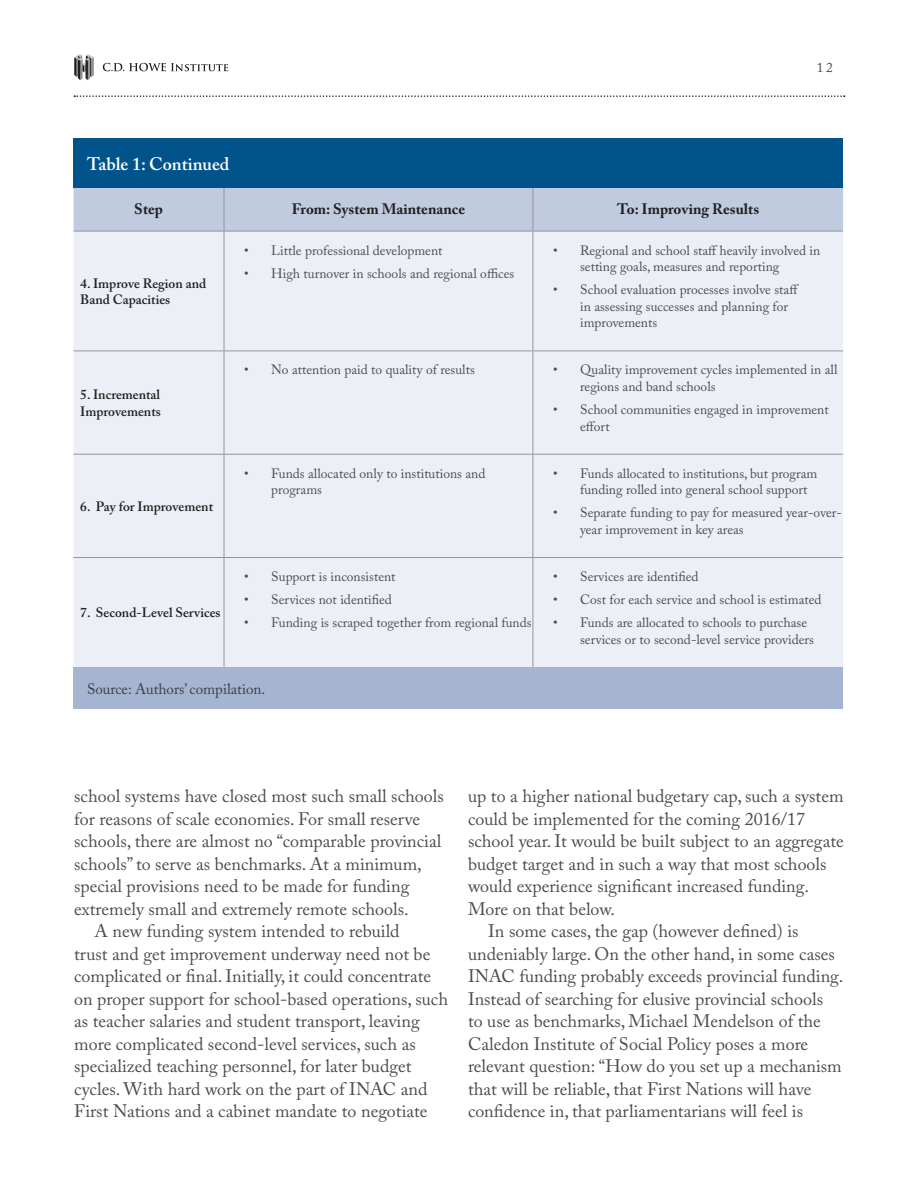
<style>
.page{position:relative;width:918px;height:1188px;background:#fff}
.page>*{position:absolute;margin:0;border:0;box-sizing:border-box;transform-origin:0 0}
.Body_Copy{font:18px/22.5px "Adobe Caslon Pro";color:#4b4c4d}
.Table_Header{font:600 18px "Adobe Caslon Pro";color:#fff}
.table_body_level_1{font:700 15px "Adobe Caslon Pro";color:#231f20}
.foot_note_2{font:15px "Adobe Caslon Pro";color:#3e3e3f}
.bullet{font:13.5px/16.5px "Adobe Caslon Pro";color:#4b4c4d}
.table_level2{font:600 13.5px/16.5px "Adobe Caslon Pro";color:#231f20}
</style>
<div class="page">
<svg style="left:74px;top:95px;width:771px;height:2px"></svg>
<svg style="left:74px;top:54px;width:20px;height:26px"></svg>
<svg style="left:103px;top:63px;width:125px;height:8px"></svg>
<div style="left:74px;top:188px;width:769px;height:43px;background:#c0cbdf"></div>
<div style="left:74px;top:232px;width:769px;height:435px;background:#ecf0f6"></div>
<hr style="left:74px;top:231px;width:150px;height:1px;background:#939598">
<hr style="left:224px;top:231px;width:309px;height:1px;background:#939598">
<hr style="left:533px;top:231px;width:310px;height:1px;background:#939598">
<hr style="left:74px;top:351px;width:150px;height:1px;background:#939598">
<hr style="left:224px;top:351px;width:309px;height:1px;background:#939598">
<hr style="left:533px;top:351px;width:310px;height:1px;background:#939598">
<hr style="left:74px;top:454px;width:150px;height:1px;background:#939598">
<hr style="left:224px;top:454px;width:309px;height:1px;background:#939598">
<hr style="left:533px;top:454px;width:310px;height:1px;background:#939598">
<hr style="left:74px;top:557px;width:150px;height:1px;background:#939598">
<hr style="left:224px;top:557px;width:309px;height:1px;background:#939598">
<hr style="left:533px;top:557px;width:310px;height:1px;background:#939598">
<hr style="left:224px;top:186px;width:1px;height:45px;background:#939598">
<hr style="left:533px;top:186px;width:1px;height:45px;background:#939598">
<hr style="left:224px;top:231px;width:1px;height:120px;background:#939598">
<hr style="left:533px;top:231px;width:1px;height:120px;background:#939598">
<hr style="left:224px;top:351px;width:1px;height:103px;background:#939598">
<hr style="left:533px;top:351px;width:1px;height:103px;background:#939598">
<hr style="left:224px;top:455px;width:1px;height:102px;background:#939598">
<hr style="left:533px;top:455px;width:1px;height:102px;background:#939598">
<hr style="left:224px;top:558px;width:1px;height:109px;background:#939598">
<hr style="left:533px;top:558px;width:1px;height:109px;background:#939598">
<div style="left:74px;top:138px;width:769px;height:50px;background:#01548b"></div>
<div style="left:74px;top:667px;width:769px;height:42px;background:#a4b4d1"></div>
<p class="Table_Header" style="left:87px;top:153px;width:144px">Table 1: Continued</p>
<p class="table_body_level_1" style="left:134px;top:200px;width:30px">Step</p>
<p class="table_body_level_1" style="left:292px;top:200px;width:175px">From: System Maintenance</p>
<p class="table_body_level_1" style="left:617px;top:200px;width:143px">To: Improving Results</p>
<p class="bullet" style="left:817px;top:59px;width:18px">12</p>
<p class="table_level2" style="left:80px;top:275px;width:128px">4. Improve Region and<br>Band Capacities</p>
<p class="table_level2" style="left:80px;top:386px;width:82px">5. Incremental<br>Improvements</p>
<p class="table_level2" style="left:80px;top:498px;width:134px">6. Pay for Improvement</p>
<p class="table_level2" style="left:80px;top:605px;width:142px">7. Second-Level Services</p>
<p class="bullet" style="left:244px;top:242px;width:200px">• Little professional development</p>
<p class="bullet" style="left:244px;top:265px;width:271px">• High turnover in schools and regional offices</p>
<p class="bullet" style="left:580px;top:242px;width:242px;text-indent:-27px">• Regional and school staff heavily involved in setting goals, measures and reporting</p>
<p class="bullet" style="left:580px;top:281px;width:220px;text-indent:-27px">• School evaluation processes involve staff in assessing successes and planning for improvements</p>
<p class="bullet" style="left:244px;top:361px;width:232px">• No attention paid to quality of results</p>
<p class="bullet" style="left:580px;top:361px;width:259px;text-indent:-27px">• Quality improvement cycles implemented in all regions and band schools</p>
<p class="bullet" style="left:580px;top:401px;width:250px;text-indent:-27px">• School communities engaged in improvement effort</p>
<p class="bullet" style="left:271px;top:465px;width:216px;text-indent:-27px">• Funds allocated only to institutions and programs</p>
<p class="bullet" style="left:580px;top:465px;width:239px;text-indent:-27px">• Funds allocated to institutions, but program funding rolled into general school support</p>
<p class="bullet" style="left:580px;top:504px;width:263px;text-indent:-27px">• Separate funding to pay for measured year-over&shy;year improvement in key areas</p>
<p class="bullet" style="left:244px;top:568px;width:153px">• Support is inconsistent</p>
<p class="bullet" style="left:244px;top:591px;width:149px">• Services not identified</p>
<p class="bullet" style="left:244px;top:615px;width:289px">• Funding is scraped together from regional funds</p>
<p class="bullet" style="left:553px;top:568px;width:147px">• Services are identified</p>
<p class="bullet" style="left:553px;top:591px;width:270px">• Cost for each service and school is estimated</p>
<p class="bullet" style="left:580px;top:615px;width:235px;text-indent:-27px">• Funds are allocated to schools to purchase services or to second-level service providers</p>
<p class="foot_note_2" style="left:87px;top:680px;width:180px">Source: Authors’ compilation.</p>
<p class="Body_Copy" style="left:74px;top:785px;width:371px">school systems have closed most such small schools for reasons of scale economies. For small reserve schools, there are almost no “comparable provincial schools” to serve as benchmarks. At a minimum, special provisions need to be made for funding extremely small and extremely remote schools.</p>
<p class="Body_Copy" style="left:74px;top:920px;width:375px;text-indent:20px">A new funding system intended to rebuild<br>trust and get improvement underway need not be complicated or final. Initially, it could concentrate on proper support for school-based operations, such as teacher salaries and student transport, leaving more complicated second-level services, such as specialized teaching personnel, for later budget cycles. With hard work on the part of INAC and First Nations and a cabinet mandate to negotiate</p>
<p class="Body_Copy" style="left:468px;top:785px;width:377px">up to a higher national budgetary cap, such a system could be implemented for the coming 2016/17 school year. It would be built subject to an aggregate budget target and in such a way that most schools would experience significant increased funding.<br>More on that below.</p>
<p class="Body_Copy" style="left:468px;top:920px;width:377px;text-indent:20px">In some cases, the gap (however defined) is undeniably large. On the other hand, in some cases INAC funding probably exceeds provincial funding.<br>Instead of searching for elusive provincial schools<br>to use as benchmarks, Michael Mendelson of the Caledon Institute of Social Policy poses a more relevant question: “How do you set up a mechanism that will be reliable, that First Nations will have confidence in, that parliamentarians will feel is</p>
</div>
